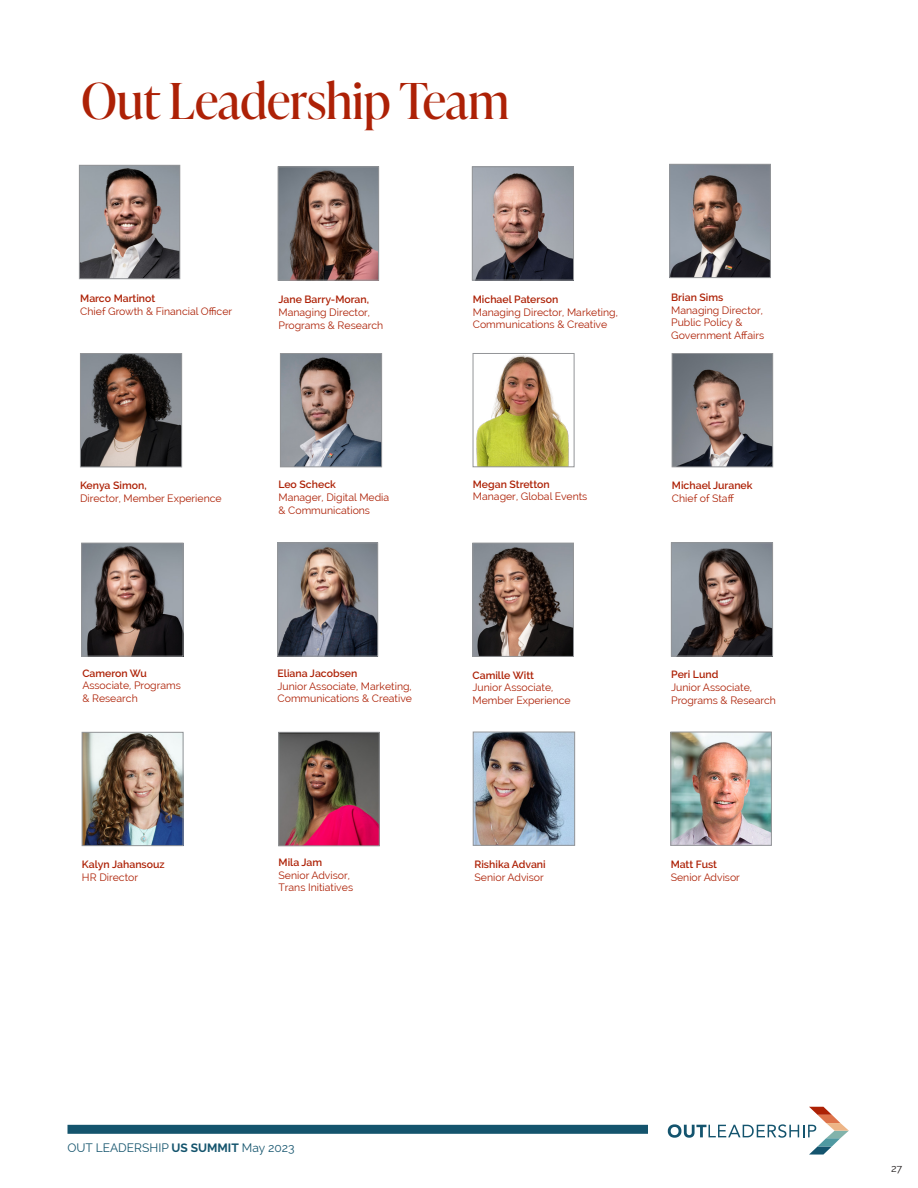
<style>
.page{position:relative;width:918px;height:1188px;background:#fff}
.page>*{position:absolute;margin:0;border:0;box-sizing:border-box;transform-origin:0 0}
.t1{font:49.5px "Ivy Presto Display";color:#ad2106}
.t2{font:12px "Raleway";color:#14546d}
.t3{font:10.5px/12.6px "Raleway";color:#ad2106}
.t4{font:600 10.5px "Raleway";color:#ad2106}
.t5{font:10.5px "Raleway";color:#231f20}
.s1{font-weight:700}
</style>
<div class="page">
<div style="left:68px;top:1125px;width:580px;height:9px;background:#14546d"></div>
<svg style="left:668px;top:1107px;width:181px;height:48px"></svg>
<img style="left:280px;top:169px;width:97px;height:109px">
<div style="left:278px;top:167px;width:101px;height:113px;border:1px solid #939598"></div>
<img style="left:81px;top:167px;width:97px;height:110px">
<div style="left:79px;top:165px;width:101px;height:114px;border:1px solid #939598"></div>
<img style="left:82px;top:355px;width:98px;height:110px">
<div style="left:80px;top:353px;width:102px;height:114px;border:1px solid #939598"></div>
<img style="left:474px;top:169px;width:98px;height:109px">
<div style="left:472px;top:167px;width:102px;height:113px;border:1px solid #939598"></div>
<img style="left:282px;top:355px;width:98px;height:110px">
<div style="left:280px;top:353px;width:102px;height:114px;border:1px solid #939598"></div>
<img style="left:83px;top:545px;width:98px;height:109px">
<div style="left:81px;top:543px;width:102px;height:113px;border:1px solid #939598"></div>
<img style="left:476px;top:355px;width:93px;height:110px">
<div style="left:473px;top:353px;width:101px;height:114px;border:1px solid #939598"></div>
<img style="left:673px;top:545px;width:98px;height:109px">
<div style="left:671px;top:543px;width:102px;height:113px;border:1px solid #939598"></div>
<img style="left:673px;top:734px;width:97px;height:109px">
<div style="left:671px;top:732px;width:101px;height:113px;border:1px solid #939598"></div>
<img style="left:281px;top:734px;width:96px;height:110px">
<div style="left:279px;top:732px;width:100px;height:114px;border:1px solid #939598"></div>
<img style="left:280px;top:545px;width:96px;height:109px">
<div style="left:278px;top:543px;width:100px;height:113px;border:1px solid #939598"></div>
<img style="left:475px;top:545px;width:97px;height:110px">
<div style="left:473px;top:543px;width:101px;height:114px;border:1px solid #939598"></div>
<img style="left:672px;top:166px;width:97px;height:110px">
<div style="left:670px;top:164px;width:101px;height:114px;border:1px solid #939598"></div>
<img style="left:475px;top:734px;width:98px;height:109px">
<div style="left:473px;top:732px;width:102px;height:113px;border:1px solid #939598"></div>
<img style="left:84px;top:734px;width:97px;height:110px">
<div style="left:82px;top:732px;width:101px;height:114px;border:1px solid #939598"></div>
<img style="left:674px;top:355px;width:97px;height:110px">
<div style="left:672px;top:353px;width:101px;height:114px;border:1px solid #939598"></div>
<p class="t1" style="left:81px;top:66px;width:429px">Out Leadership Team</p>
<p class="t4" style="left:80px;top:292px;width:77px">Marco Martinot</p>
<p class="t3" style="left:80px;top:305px;width:153px">Chief Growth &amp; Financial Officer</p>
<p class="t4" style="left:278px;top:294px;width:92px">Jane Barry-Moran,</p>
<p class="t3" style="left:278px;top:306px;width:106px">Managing Director,<br>Programs &amp; Research</p>
<p class="t4" style="left:473px;top:294px;width:87px">Michael Paterson</p>
<p class="t3" style="left:473px;top:306px;width:147px">Managing Director, Marketing,<br>Communications &amp; Creative</p>
<p class="t4" style="left:671px;top:291px;width:54px">Brian Sims</p>
<p class="t3" style="left:671px;top:304px;width:93px">Managing Director,</p>
<p class="t3" style="left:671px;top:316px;width:94px">Public Policy &amp;<br>Government Affairs</p>
<p class="t4" style="left:80px;top:480px;width:68px">Kenya Simon,</p>
<p class="t3" style="left:80px;top:492px;width:143px">Director, Member Experience</p>
<p class="t4" style="left:278px;top:479px;width:59px">Leo Scheck</p>
<p class="t3" style="left:278px;top:491px;width:112px">Manager, Digital Media &amp; Communications</p>
<p class="t4" style="left:473px;top:478px;width:78px">Megan Stretton</p>
<p class="t3" style="left:473px;top:490px;width:116px">Manager, Global Events</p>
<p class="t4" style="left:672px;top:480px;width:82px">Michael Juranek</p>
<p class="t3" style="left:672px;top:492px;width:64px">Chief of Staff</p>
<p class="t4" style="left:82px;top:667px;width:66px">Cameron Wu</p>
<p class="t3" style="left:82px;top:679px;width:100px">Associate, Programs &amp; Research</p>
<p class="t4" style="left:278px;top:668px;width:81px">Eliana Jacobsen</p>
<p class="t3" style="left:278px;top:680px;width:136px">Junior Associate, Marketing,<br>Communications &amp; Creative</p>
<p class="t4" style="left:473px;top:669px;width:63px">Camille Witt</p>
<p class="t3" style="left:473px;top:681px;width:100px">Junior Associate,<br>Member Experience</p>
<p class="t4" style="left:671px;top:669px;width:49px">Peri Lund</p>
<p class="t3" style="left:671px;top:681px;width:82px">Junior Associate,</p>
<p class="t3" style="left:671px;top:693px;width:106px">Programs &amp; Research</p>
<p class="t4" style="left:82px;top:858px;width:84px">Kalyn Jahansouz</p>
<p class="t3" style="left:82px;top:871px;width:58px">HR Director</p>
<p class="t4" style="left:279px;top:856px;width:45px">Mila Jam</p>
<p class="t3" style="left:279px;top:869px;width:76px">Senior Advisor,<br>Trans Initiatives</p>
<p class="t4" style="left:475px;top:858px;width:73px">Rishika Advani</p>
<p class="t3" style="left:475px;top:871px;width:71px">Senior Advisor</p>
<p class="t4" style="left:671px;top:859px;width:48px">Matt Fust</p>
<p class="t3" style="left:671px;top:871px;width:71px">Senior Advisor</p>
<p class="t2" style="left:68px;top:1141px;width:229px">OUT LEADERSHIP <span class="s1">US SUMMIT</span> May 2023</p>
<p class="t5" style="left:891px;top:1162px;width:13px">27</p>
</div>
